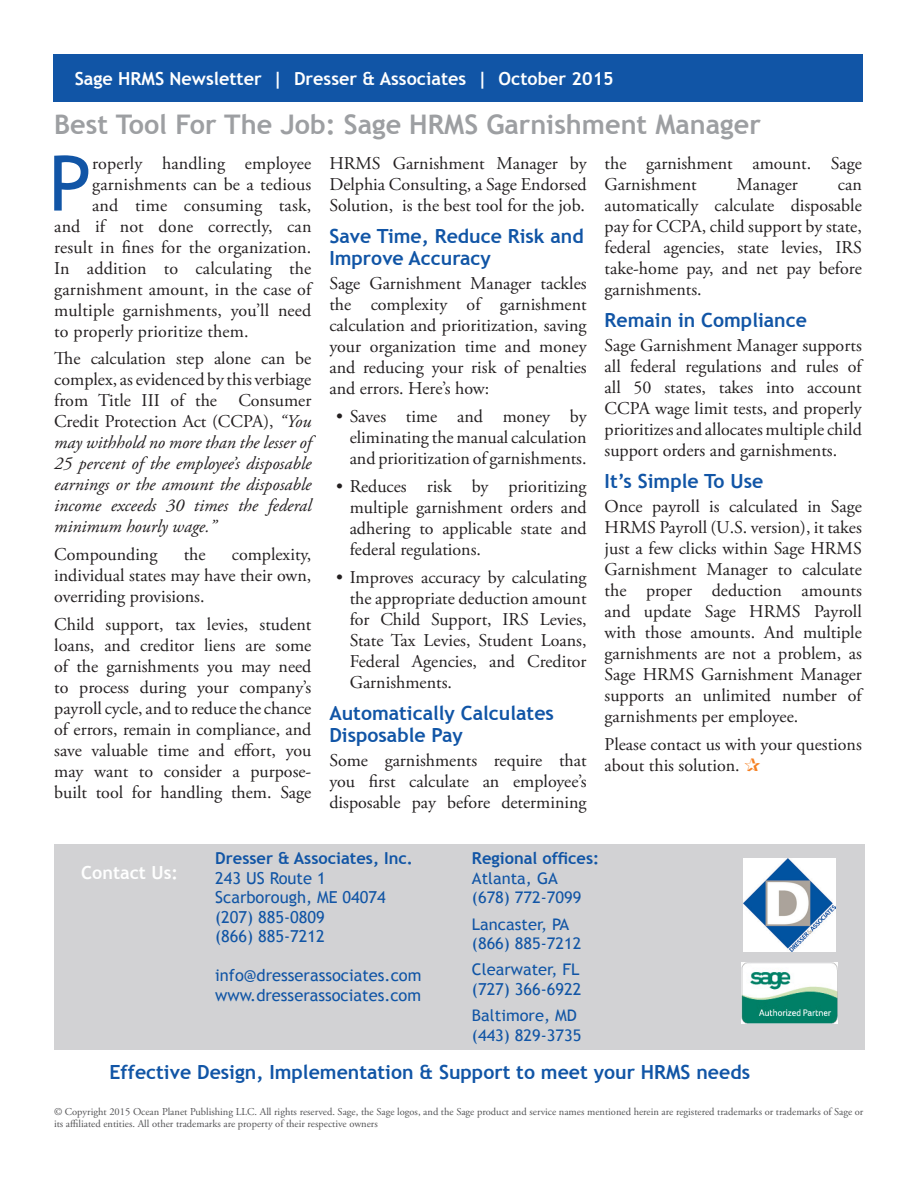
<style>
.page{position:relative;width:918px;height:1188px;background:#fff}
.page>*{position:absolute;margin:0;border:0;box-sizing:border-box;transform-origin:0 0}
.t1{font:76.65px "Trebuchet MS";color:#1155a6}
.t2{font:700 27px "Trebuchet MS";color:#9d9fa2}
.t3{font:700 19.5px/22.5px "Trebuchet MS";color:#1155a6}
.t4{font:18px/21px "Adobe Garamond Pro";color:#231f20;text-align:justify}
.t5{font:italic 18px/21px "Adobe Garamond Pro";color:#231f20;text-align:justify}
.t6{font:700 18px "Trebuchet MS";color:#fff}
.t7{font:16.5px/19.5px "Trebuchet MS";color:#1155a6}
.t8{font:700 16.5px "Trebuchet MS";color:#1155a6}
.t9{font:16.05px/19.5px "Trebuchet MS";color:#1155a6}
.t10{font:10.5px/12.6px "Adobe Garamond Pro";color:#535355}
.s1{font-style:normal}
</style>
<div class="page">
<div style="left:53px;top:54px;width:810px;height:47px;background:#1155a6"></div>
<div style="left:54px;top:844px;width:811px;height:206px;background:#d2d2d4"></div>
<img style="left:741px;top:962px;width:97px;height:61px">
<img style="left:743px;top:858px;width:93px;height:93px">
<p class="t6" style="left:75px;top:68px;width:541px">Sage HRMS Newsletter | Dresser &amp; Associates | October 2015</p>
<h2 class="t2" style="left:54px;top:109px;width:708px">Best Tool For The Job: Sage HRMS Garnishment Manager</h2>
<h1 class="t1" style="left:49px;top:139px;width:44px">P</h1>
<p class="t4" style="left:92px;top:153px;width:221px">roperly handling employee</p>
<p class="t4" style="left:92px;top:174px;width:221px">garnishments can be a tedious</p>
<p class="t4" style="left:92px;top:195px;width:221px">and time consuming task,</p>
<p class="t4" style="left:54px;top:216px;width:259px">and if not done correctly, can</p>
<p class="t4" style="left:54px;top:237px;width:259px">result in fines for the organization.</p>
<p class="t4" style="left:54px;top:258px;width:259px">In addition to calculating the</p>
<p class="t4" style="left:54px;top:279px;width:259px">garnishment amount, in the case of</p>
<p class="t4" style="left:54px;top:300px;width:259px">multiple garnishments, you’ll need</p>
<p class="t4" style="left:54px;top:321px;width:196px">to properly prioritize them.</p>
<p class="t5" style="left:54px;top:349px;width:259px"><span class="s1">The calculation step alone can be complex, as evidenced by this verbiage from Title III of the Consumer Credit Protection Act (CCPA),</span> “You may withhold no more than the lesser of 25 percent of the employee’s disposable earnings or the amount the disposable income exceeds 30 times the federal minimum hourly wage.”</p>
<p class="t4" style="left:54px;top:545px;width:105px">Compounding</p>
<p class="t4" style="left:184px;top:545px;width:23px">the</p>
<p class="t4" style="left:54px;top:545px;width:259px;text-indent:178px">complexity, individual states may have their own, overriding provisions.</p>
<p class="t4" style="left:54px;top:614px;width:259px">Child support, tax levies, student loans, and creditor liens are some of the garnishments you may need to process during your company’s payroll cycle, and to reduce the chance of errors, remain in compliance, and save valuable time and effort, you may want to consider a purpose&shy;built tool for handling them. Sage</p>
<p class="t4" style="left:329px;top:153px;width:259px">HRMS Garnishment Manager by Delphia Consulting, a Sage Endorsed Solution, is the best tool for the job.</p>
<p class="t3" style="left:329px;top:225px;width:256px">Save Time, Reduce Risk and<br>Improve Accuracy</p>
<p class="t4" style="left:329px;top:274px;width:259px">Sage Garnishment Manager tackles the complexity of garnishment calculation and prioritization, saving your organization time and money and reducing your risk of penalties and errors. Here’s how:</p>
<p class="t4" style="left:350px;top:407px;width:238px;text-indent:-14px">• Saves time and money by eliminating the manual calculation and prioritization of garnishments.</p>
<p class="t4" style="left:350px;top:476px;width:238px;text-indent:-14px">• Reduces risk by prioritizing multiple garnishment orders and adhering to applicable state and federal regulations.</p>
<p class="t4" style="left:350px;top:567px;width:238px;text-indent:-14px">• Improves accuracy by calculating the appropriate deduction amount for Child Support, IRS Levies, State Tax Levies, Student Loans, Federal Agencies, and Creditor Garnishments.</p>
<p class="t3" style="left:329px;top:702px;width:226px">Automatically Calculates<br>Disposable Pay</p>
<p class="t4" style="left:329px;top:751px;width:259px">Some garnishments require that you first calculate an employee’s disposable pay before determining</p>
<p class="t4" style="left:605px;top:153px;width:259px">the garnishment amount. Sage<br>Garnishment</p>
<p class="t4" style="left:737px;top:174px;width:63px">Manager</p>
<p class="t4" style="left:605px;top:174px;width:259px;text-indent:233px">can automatically calculate disposable pay for CCPA, child support by state, federal agencies, state levies, IRS take-home pay, and net pay before garnishments.</p>
<p class="t3" style="left:605px;top:309px;width:204px">Remain in Compliance</p>
<p class="t4" style="left:605px;top:335px;width:259px">Sage Garnishment Manager supports all federal regulations and rules of all 50 states, takes into account CCPA wage limit tests, and properly prioritizes and allocates multiple child support orders and garnishments.</p>
<p class="t3" style="left:605px;top:470px;width:160px">It’s Simple To Use</p>
<p class="t4" style="left:605px;top:497px;width:259px">Once payroll is calculated in Sage HRMS Payroll (U.S. version), it takes just a few clicks within Sage HRMS Garnishment Manager to calculate the proper deduction amounts and update Sage HRMS Payroll with those amounts. And multiple garnishments are not a problem, as Sage HRMS Garnishment Manager supports an unlimited number of garnishments per employee.</p>
<p class="t4" style="left:605px;top:734px;width:259px">Please contact us with your questions about this solution.</p>
<p class="t6" style="left:81px;top:862px;width:98px">Contact Us:</p>
<p class="t8" style="left:215px;top:849px;width:199px">Dresser &amp; Associates, Inc.</p>
<p class="t7" style="left:215px;top:868px;width:172px">243 US Route 1<br>Scarborough, ME 04074 (207) 885-0809<br>(866) 885-7212</p>
<p class="t7" style="left:215px;top:966px;width:208px">info@dresserassociates.com www.dresserassociates.com</p>
<p class="t8" style="left:472px;top:849px;width:129px">Regional offices:</p>
<p class="t9" style="left:472px;top:868px;width:111px">Atlanta, GA (678) 772-7099</p>
<p class="t9" style="left:472px;top:914px;width:111px">Lancaster, PA (866) 885-7212</p>
<p class="t9" style="left:472px;top:960px;width:109px">Clearwater, FL</p>
<p class="t7" style="left:472px;top:979px;width:111px">(727) 366-6922</p>
<p class="t9" style="left:472px;top:1006px;width:111px">Baltimore, MD (443) 829-3735</p>
<p class="t3" style="left:110px;top:1061px;width:642px">Effective Design, Implementation &amp; Support to meet your HRMS needs</p>
<p class="t10" style="left:54px;top:1105px;width:811px">© Copyright 2015 Ocean Planet Publishing LLC. All rights reserved. Sage, the Sage logos, and the Sage product and service names mentioned herein are registered trademarks or trademarks of Sage or its affiliated entities. All other trademarks are property of their respective owners</p>
</div>
